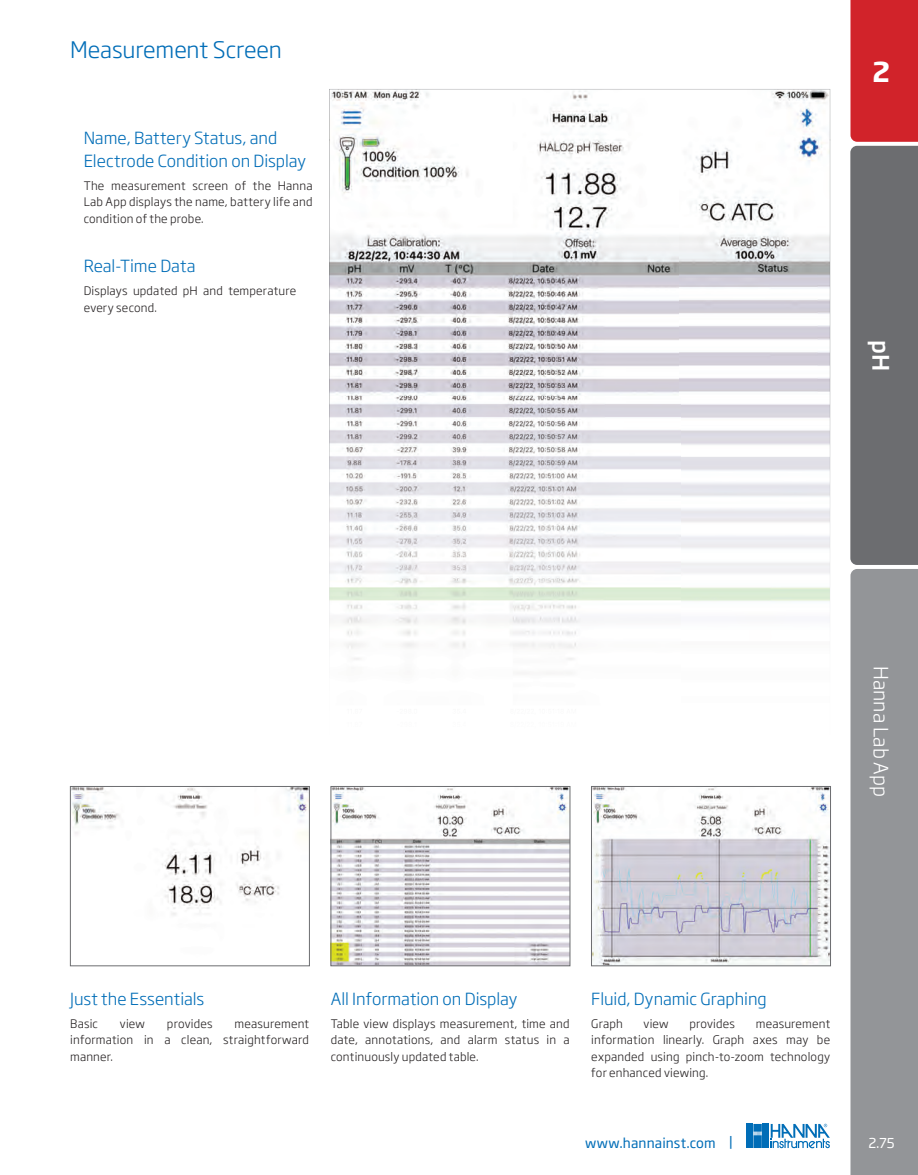
<style>
.page{position:relative;width:918px;height:1175px;background:#fff}
.page>*{position:absolute;margin:0;border:0;box-sizing:border-box;transform-origin:0 0}
.t1{font:700 27px "Soho Gothic Pro";color:#fff}
.t2{font:300 22.5px "Soho Gothic Pro";letter-spacing:-.005em;color:#006db7}
.t3{font:500 22.5px "Soho Gothic Pro";color:#fff}
.t4{font:300 19.5px "Soho Gothic Pro";letter-spacing:-.005em;color:#fff}
.t5{font:300 16.5px/23.1px "Soho Gothic Pro";color:#006db7}
.t6{font:13.5px "Soho Gothic Pro";letter-spacing:.005em;color:#006db7}
.t7{font:13.5px "Soho Gothic Pro";color:#fff}
.t8{font:300 11.7px/16.4px "Soho Gothic Pro";letter-spacing:.015em;color:#231f20;text-align:justify}
</style>
<div class="page">
<img style="left:72px;top:788px;width:236px;height:127px">
<div style="left:70px;top:786px;width:240px;height:180px;border:1px solid #6c6d70"></div>
<img style="left:593px;top:788px;width:236px;height:176px">
<div style="left:591px;top:786px;width:240px;height:180px;border:1px solid #6c6d70"></div>
<img style="left:333px;top:788px;width:235px;height:176px">
<div style="left:331px;top:786px;width:239px;height:180px;border:1px solid #6c6d70"></div>
<img style="left:379px;top:140px;width:401px;height:520px">
<img style="left:329px;top:89px;width:501px;height:51px">
<img style="left:329px;top:140px;width:50px;height:520px">
<img style="left:780px;top:140px;width:50px;height:462px">
<svg style="left:850px;top:0;width:68px;height:1174px;background:#8e7a7e"></svg>
<svg style="left:746px;top:1124px;width:84px;height:24px"></svg>
<h2 class="t2" style="left:70px;top:32px;width:213px">Measurement Screen</h2>
<h3 class="t5" style="left:84px;top:125px;width:224px">Name, Battery Status, and<br>Electrode Condition on Display</h3>
<p class="t8" style="left:84px;top:177px;width:230px">The measurement screen of the Hanna Lab App displays the name, battery life and condition of the probe.</p>
<h3 class="t5" style="left:84px;top:254px;width:113px">Real-Time Data</h3>
<p class="t8" style="left:84px;top:282px;width:214px">Displays updated pH and temperature every second.</p>
<h1 class="t1" style="left:873px;top:50px;width:19px">2</h1>
<h2 class="t3" style="left:899px;top:340px;width:32px;rotate:90deg">pH</h2>
<h3 class="t4" style="left:896px;top:666px;width:132px;rotate:90deg">Hanna Lab App</h3>
<h3 class="t5" style="left:70px;top:986px;width:136px">Just the Essentials</h3>
<p class="t8" style="left:70px;top:1015px;width:29px">Basic</p>
<p class="t8" style="left:120px;top:1015px;width:27px">view</p>
<p class="t8" style="left:167px;top:1015px;width:47px">provides</p>
<p class="t8" style="left:70px;top:1015px;width:240px;text-indent:164px">measurement information in a clean, straightforward manner.</p>
<h3 class="t5" style="left:331px;top:986px;width:188px">All Information on Display</h3>
<p class="t8" style="left:331px;top:1015px;width:240px">Table view displays measurement, time and date, annotations, and alarm status in a continuously updated table.</p>
<h3 class="t5" style="left:591px;top:986px;width:177px">Fluid, Dynamic Graphing</h3>
<p class="t8" style="left:591px;top:1015px;width:33px">Graph</p>
<p class="t8" style="left:644px;top:1015px;width:27px">view</p>
<p class="t8" style="left:689px;top:1015px;width:47px">provides</p>
<p class="t8" style="left:591px;top:1015px;width:240px;text-indent:164px">measurement information linearly. Graph axes may be expanded using pinch-to-zoom technology for enhanced viewing.</p>
<p class="t6" style="left:585px;top:1132px;width:149px">www.hannainst.com |</p>
<p class="t7" style="left:869px;top:1132px;width:28px">2.75</p>
</div>
